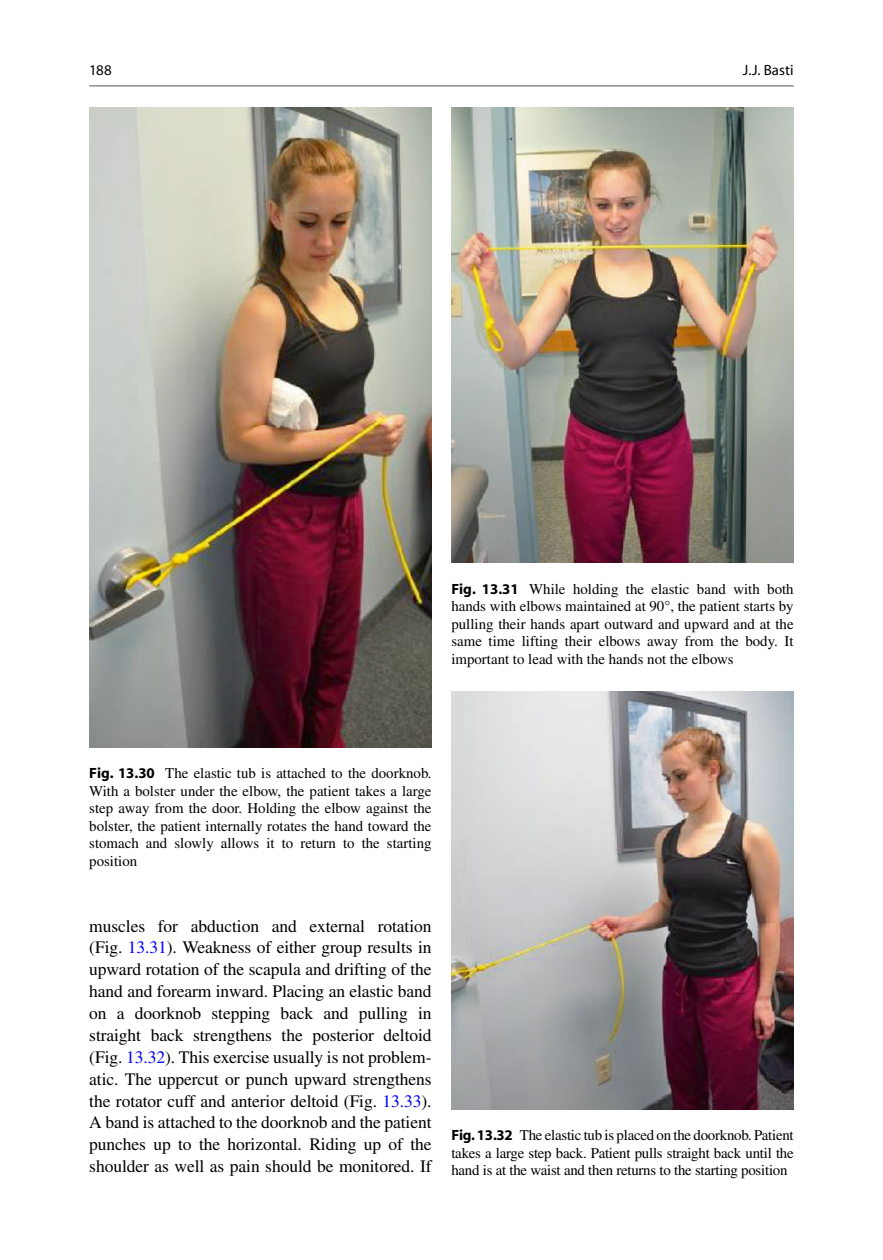
<style>
.page{position:relative;width:883px;height:1260px;background:#fff}
.page>*{position:absolute;margin:0;border:0;box-sizing:border-box;transform-origin:0 0}
.t1{font:17.5px/21.9px "Njkryq Times";letter-spacing:-.005em;color:#000;text-align:justify}
.t2{font:14.88px/17.5px "Njkryq Times";color:#000;text-align:justify}
.t3{font:14.88px "Nfdkpf Myriad";letter-spacing:.005em;color:#000}
.s1{font-family:"Qrhfgx Myriad";font-weight:700}
.s2{color:#0000fa}
</style>
<div class="page">
<img style="left:89px;top:107px;width:343px;height:640px">
<img style="left:451px;top:107px;width:343px;height:455px">
<img style="left:451px;top:692px;width:343px;height:417px">
<hr style="left:89px;top:85px;width:705px;height:2px;background:#9c9c9c">
<p class="t3" style="left:89px;top:64px;width:24px">188</p>
<p class="t3" style="left:743px;top:64px;width:52px">J.J. Basti</p>
<p class="t2" style="left:451px;top:581px;width:344px"><span class="s1">Fig. 13.31</span> While holding the elastic band with both hands with elbows maintained at 90°, the patient starts by pulling their hands apart outward and upward and at the same time lifting their elbows away from the body. It important to lead with the hands not the elbows</p>
<p class="t2" style="left:89px;top:766px;width:344px"><span class="s1">Fig. 13.30</span> The elastic tub is attached to the doorknob.<br>With a bolster under the elbow, the patient takes a large step away from the door. Holding the elbow against the bolster, the patient internally rotates the hand toward the stomach and slowly allows it to return to the starting position</p>
<p class="t1" style="left:89px;top:916px;width:344px">muscles for abduction and external rotation (Fig. <span class="s2">13.31</span> ). Weakness of either group results in upward rotation of the scapula and drifting of the hand and forearm inward. Placing an elastic band on a doorknob stepping back and pulling in straight back strengthens the posterior deltoid (Fig. <span class="s2">13.32</span> ). This exercise usually is not problem&shy;atic. The uppercut or punch upward strengthens the rotator cuff and anterior deltoid (Fig. <span class="s2">13.33</span> ).<br>A band is attached to the doorknob and the patient punches up to the horizontal. Riding up of the shoulder as well as pain should be monitored. If</p>
<p class="t2" style="left:451px;top:1128px;width:344px"><span class="s1">Fig. 13.32</span> The elastic tub is placed on the doorknob. Patient takes a large step back. Patient pulls straight back until the hand is at the waist and then returns to the starting position</p>
</div>
